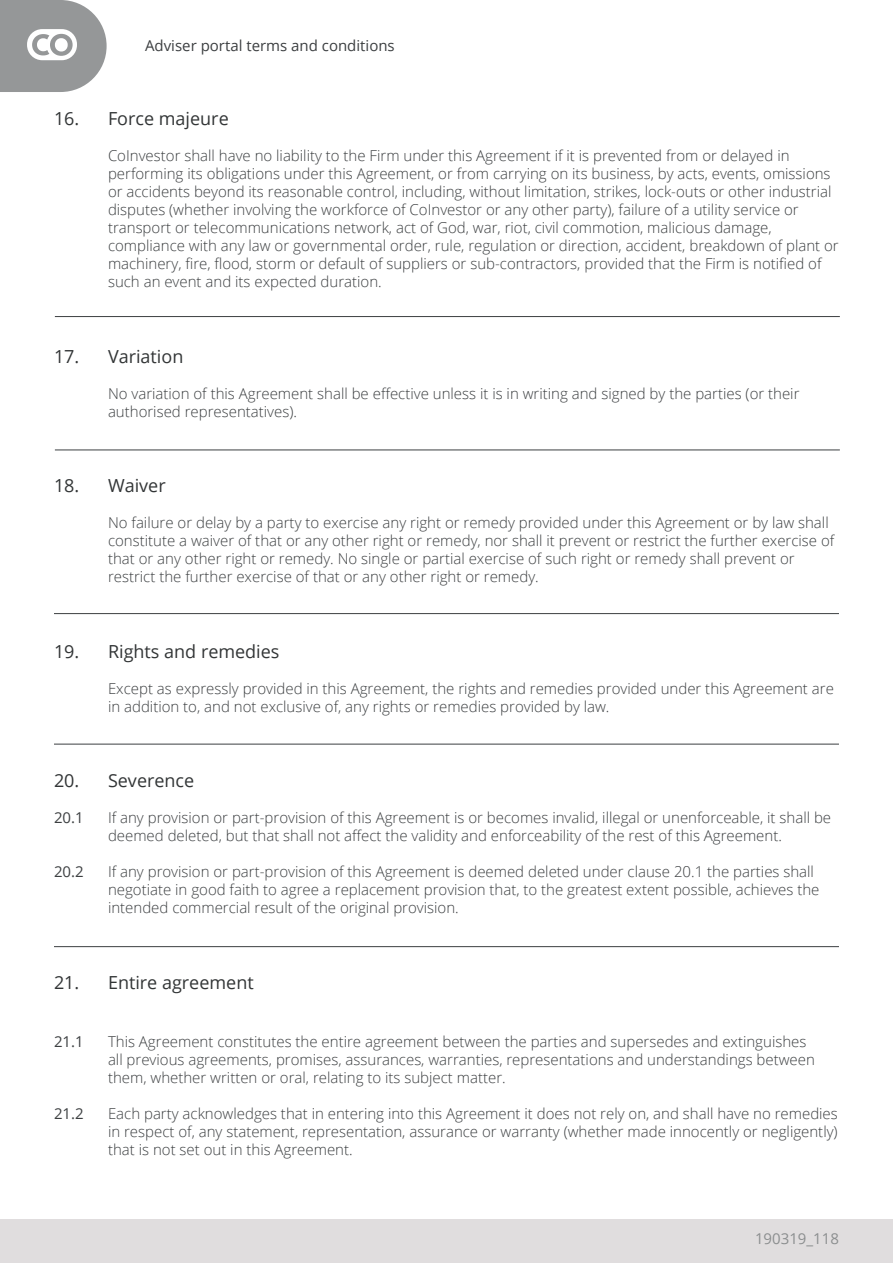
<style>
.page{position:relative;width:893px;height:1263px;background:#fff}
.page>*{position:absolute;margin:0;border:0;box-sizing:border-box;transform-origin:0 0}
.t1{font:18px "Open Sans";color:#323536}
.t2{font:300 15px/18px "Open Sans";color:#3c3f41}
.t3{font:15px "Open Sans";color:#3c3f41}
.t4{font:15px "Open Sans";color:#8b8e8f}
</style>
<div class="page">
<div style="left:0;top:1219px;width:893px;height:44px;background:#e0ddde"></div>
<svg style="left:0;top:0;width:107px;height:92px"></svg>
<hr style="left:55px;top:316px;width:785px;height:1px;background:#3c3f41">
<hr style="left:55px;top:450px;width:785px;height:1px;background:#3c3f41">
<hr style="left:54px;top:613px;width:785px;height:1px;background:#3c3f41">
<hr style="left:54px;top:744px;width:785px;height:1px;background:#3c3f41">
<hr style="left:54px;top:946px;width:785px;height:1px;background:#3c3f41">
<p class="t3" style="left:145px;top:35px;width:251px">Adviser portal terms and conditions</p>
<p class="t1" style="left:54px;top:106px;width:176px">16. Force majeure</p>
<p class="t2" style="left:108px;top:146px;width:732px">CoInvestor shall have no liability to the Firm under this Agreement if it is prevented from or delayed in performing its obligations under this Agreement, or from carrying on its business, by acts, events, omissions or accidents beyond its reasonable control, including, without limitation, strikes, lock-outs or other industrial disputes (whether involving the workforce of CoInvestor or any other party), failure of a utility service or transport or telecommunications network, act of God, war, riot, civil commotion, malicious damage, compliance with any law or governmental order, rule, regulation or direction, accident, breakdown of plant or machinery, fire, flood, storm or default of suppliers or sub-contractors, provided that the Firm is notified of such an event and its expected duration.</p>
<p class="t1" style="left:54px;top:344px;width:131px">17. Variation</p>
<p class="t2" style="left:108px;top:384px;width:693px">No variation of this Agreement shall be effective unless it is in writing and signed by the parties (or their authorised representatives).</p>
<p class="t1" style="left:54px;top:473px;width:113px">18. Waiver</p>
<p class="t2" style="left:108px;top:513px;width:728px">No failure or delay by a party to exercise any right or remedy provided under this Agreement or by law shall constitute a waiver of that or any other right or remedy, nor shall it prevent or restrict the further exercise of that or any other right or remedy. No single or partial exercise of such right or remedy shall prevent or restrict the further exercise of that or any other right or remedy.</p>
<p class="t1" style="left:54px;top:639px;width:227px">19. Rights and remedies</p>
<p class="t2" style="left:108px;top:679px;width:727px">Except as expressly provided in this Agreement, the rights and remedies provided under this Agreement are in addition to, and not exclusive of, any rights or remedies provided by law.</p>
<p class="t1" style="left:54px;top:768px;width:142px">20. Severence</p>
<p class="t3" style="left:54px;top:808px;width:31px">20.1</p>
<p class="t2" style="left:108px;top:808px;width:725px">If any provision or part-provision of this Agreement is or becomes invalid, illegal or unenforceable, it shall be deemed deleted, but that shall not affect the validity and enforceability of the rest of this Agreement.</p>
<p class="t3" style="left:54px;top:862px;width:31px">20.2</p>
<p class="t2" style="left:108px;top:862px;width:713px">If any provision or part-provision of this Agreement is deemed deleted under clause 20.1 the parties shall negotiate in good faith to agree a replacement provision that, to the greatest extent possible, achieves the intended commercial result of the original provision.</p>
<p class="t1" style="left:54px;top:970px;width:201px">21. Entire agreement</p>
<p class="t3" style="left:54px;top:1031px;width:31px">21.1</p>
<p class="t2" style="left:108px;top:1032px;width:708px">This Agreement constitutes the entire agreement between the parties and supersedes and extinguishes all previous agreements, promises, assurances, warranties, representations and understandings between them, whether written or oral, relating to its subject matter.</p>
<p class="t3" style="left:54px;top:1103px;width:31px">21.2</p>
<p class="t2" style="left:108px;top:1104px;width:731px;text-align:justify">Each party acknowledges that in entering into this Agreement it does not rely on, and shall have no remedies in respect of, any statement, representation, assurance or warranty (whether made innocently or negligently) that is not set out in this Agreement.</p>
<p class="t4" style="left:755px;top:1228px;width:85px">190319_118</p>
</div>
